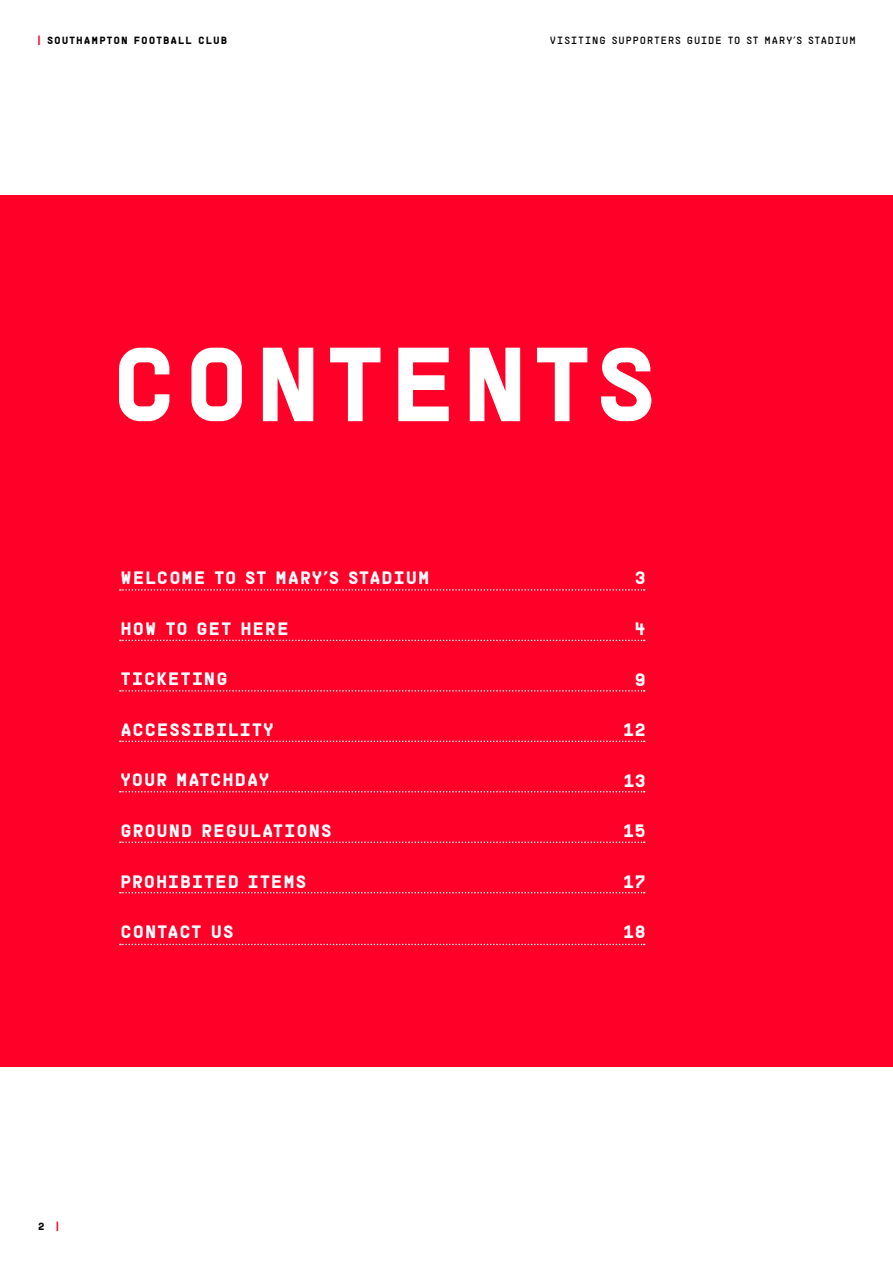
<style>
.page{position:relative;width:893px;height:1263px;background:#fff}
.page>*{position:absolute;margin:0;border:0;box-sizing:border-box;transform-origin:0 0}
.t1{font:700 105px "Saints";letter-spacing:-.03em;color:#fff}
.t2{font:700 18px "Saints";letter-spacing:-.02em;color:#fff}
.t3{font:700 18px "Saints";letter-spacing:-.04em;color:#fff}
.t4{font:10.5px "Saints";letter-spacing:.03em;color:#000}
.t5{font:700 10.5px "Saints";letter-spacing:.025em;color:#000}
.s1{color:#ff0028}
</style>
<div class="page">
<div style="left:0;top:196px;width:893px;height:871px;background:#ff0028"></div>
<svg style="left:120px;top:589px;width:525px;height:2px"></svg>
<svg style="left:120px;top:640px;width:525px;height:1px"></svg>
<svg style="left:120px;top:690px;width:525px;height:2px"></svg>
<svg style="left:120px;top:740px;width:525px;height:2px"></svg>
<svg style="left:120px;top:791px;width:525px;height:1px"></svg>
<svg style="left:120px;top:841px;width:525px;height:2px"></svg>
<svg style="left:120px;top:892px;width:525px;height:1px"></svg>
<svg style="left:120px;top:944px;width:525px;height:1px"></svg>
<p class="t5" style="left:37px;top:32px;width:192px"><span class="s1">|</span> SOUTHAMPTON FOOTBALL CLUB</p>
<p class="t4" style="left:549px;top:33px;width:308px">VISITING SUPPORTERS GUIDE TO ST MARY’S STADIUM</p>
<h1 class="t1" style="left:107px;top:306px;width:555px">CONTENTS</h1>
<p class="t2" style="left:120px;top:565px;width:311px">WELCOME TO ST MARY’S STADIUM</p>
<p class="t2" style="left:120px;top:615px;width:171px">HOW TO GET HERE</p>
<p class="t2" style="left:120px;top:666px;width:110px">TICKETING</p>
<p class="t2" style="left:120px;top:716px;width:156px">ACCESSIBILITY</p>
<p class="t2" style="left:120px;top:767px;width:152px">YOUR MATCHDAY</p>
<p class="t2" style="left:120px;top:817px;width:214px">GROUND REGULATIONS</p>
<p class="t2" style="left:120px;top:868px;width:189px">PROHIBITED ITEMS</p>
<p class="t3" style="left:120px;top:918px;width:116px">CONTACT US</p>
<p class="t5" style="left:38px;top:1219px;width:23px">2 <span class="s1">|</span></p>
<p class="t2" style="left:634px;top:565px;width:14px">3</p>
<p class="t2" style="left:634px;top:615px;width:14px">4</p>
<p class="t2" style="left:634px;top:666px;width:14px">9</p>
<p class="t2" style="left:623px;top:716px;width:25px">12</p>
<p class="t2" style="left:623px;top:767px;width:25px">13</p>
<p class="t2" style="left:623px;top:817px;width:25px">15</p>
<p class="t2" style="left:623px;top:868px;width:25px">17</p>
<p class="t2" style="left:623px;top:918px;width:25px">18</p>
</div>
